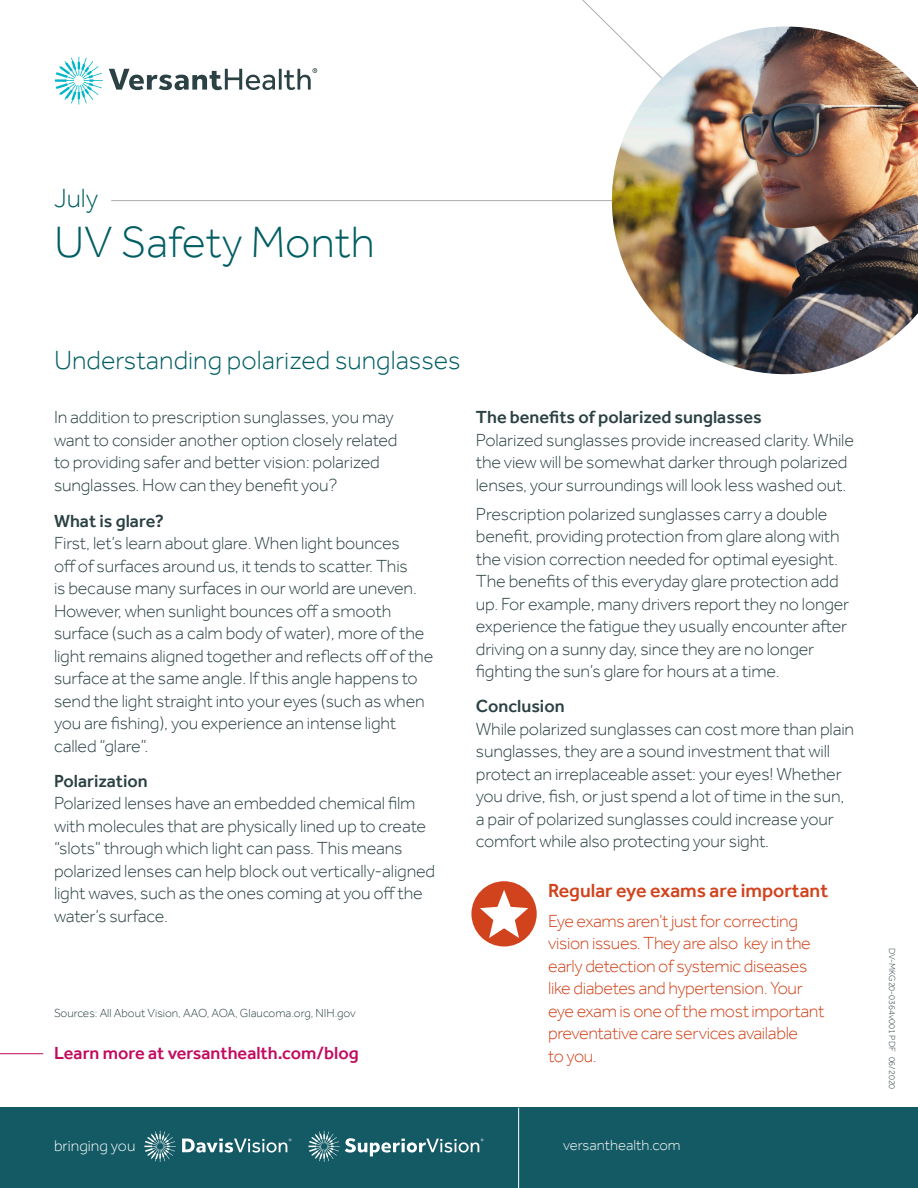
<style>
.page{position:relative;width:918px;height:1188px;background:#fff}
.page>*{position:absolute;margin:0;border:0;box-sizing:border-box;transform-origin:0 0}
.t1{font:300 45px "Effra";color:#005e63}
.t2{font:300 27px "Effra";color:#005e63}
.t3{font:500 19.5px "Effra";color:#d0431c}
.t4{font:300 18px/22.5px "Effra";letter-spacing:-.01em;color:#2b4144}
.t5{font:300 18px/22.5px "Effra";letter-spacing:-.02em;color:#d0431c}
.t6{font:500 18px "Effra";color:#2b4144}
.t7{font:500 18px "Effra";color:#c30a5e}
.t8{font:300 15.9px "Effra";color:#fff}
.t9{font:300 15px "Effra";color:#fbfbfb}
.t10{font:300 12px "Effra";color:#2b4144}
.t11{font:300 9px "Effra";color:#2b4144}
</style>
<div class="page">
<svg style="left:55px;top:57px;width:48px;height:48px"></svg>
<svg style="left:109px;top:68px;width:208px;height:22px"></svg>
<hr style="left:0;top:1053px;width:43px;height:1px;background:#c30a5e">
<div style="left:471px;top:881px;width:66px;height:65px;background:#d0431c;border-radius:50%"></div>
<svg style="left:480px;top:890px;width:48px;height:48px"></svg>
<hr style="left:111px;top:200px;width:748px;height:1px;background:#abafae">
<img style="left:612px;top:27px;width:306px;height:347px">
<div style="left:0;top:1108px;width:918px;height:80px;background:#145a65"></div>
<hr style="left:518px;top:1108px;width:1px;height:80px;background:#fff">
<svg style="left:144px;top:1131px;width:32px;height:31px"></svg>
<svg style="left:182px;top:1139px;width:109px;height:14px"></svg>
<svg style="left:309px;top:1131px;width:174px;height:31px"></svg>
<p class="t2" style="left:54px;top:182px;width:46px">July</p>
<p class="t1" style="left:54px;top:215px;width:322px">UV Safety Month</p>
<p class="t2" style="left:54px;top:344px;width:408px">Understanding polarized sunglasses</p>
<p class="t4" style="left:54px;top:406px;width:345px">In addition to prescription sunglasses, you may want to consider another option closely related to providing safer and better vision: polarized sunglasses. How can they benefit you?</p>
<p class="t6" style="left:54px;top:510px;width:111px">What is glare?</p>
<p class="t4" style="left:54px;top:532px;width:381px">First, let’s learn about glare. When light bounces<br>off of surfaces around us, it tends to scatter. This<br>is because many surfaces in our world are uneven.<br>However, when sunlight bounces off a smooth surface (such as a calm body of water), more of the light remains aligned together and reflects off of the surface at the same angle. If this angle happens to send the light straight into your eyes (such as when you are fishing), you experience an intense light called “glare”.</p>
<p class="t6" style="left:54px;top:770px;width:95px">Polarization</p>
<p class="t4" style="left:54px;top:792px;width:383px">Polarized lenses have an embedded chemical film with molecules that are physically lined up to create “slots” through which light can pass. This means polarized lenses can help block out vertically-aligned light waves, such as the ones coming at you off the water’s surface.</p>
<p class="t10" style="left:54px;top:1006px;width:303px">Sources: All About Vision, AAO, AOA, Glaucoma.org, NIH.gov</p>
<p class="t7" style="left:54px;top:1043px;width:306px">Learn more at versanthealth.com/blog</p>
<p class="t6" style="left:476px;top:406px;width:287px">The benefits of polarized sunglasses</p>
<p class="t4" style="left:476px;top:428px;width:380px">Polarized sunglasses provide increased clarity. While the view will be somewhat darker through polarized lenses, your surroundings will look less washed out.</p>
<p class="t4" style="left:476px;top:502px;width:375px">Prescription polarized sunglasses carry a double benefit, providing protection from glare along with the vision correction needed for optimal eyesight.<br>The benefits of this everyday glare protection add up. For example, many drivers report they no longer experience the fatigue they usually encounter after driving on a sunny day, since they are no longer fighting the sun’s glare for hours at a time.</p>
<p class="t6" style="left:476px;top:696px;width:90px">Conclusion</p>
<p class="t4" style="left:476px;top:718px;width:380px">While polarized sunglasses can cost more than plain sunglasses, they are a sound investment that will protect an irreplaceable asset: your eyes! Whether you drive, fish, or just spend a lot of time in the sun, a pair of polarized sunglasses could increase your comfort while also protecting your sight.</p>
<p class="t3" style="left:548px;top:879px;width:282px">Regular eye exams are important</p>
<p class="t5" style="left:548px;top:909px;width:278px">Eye exams aren’t just for correcting vision issues. They are also key in the early detection of systemic diseases like diabetes and hypertension. Your eye exam is one of the most important preventative care services available<br>to you.</p>
<p class="t8" style="left:54px;top:1136px;width:83px">bringing you</p>
<p class="t9" style="left:563px;top:1136px;width:119px">versanthealth.com</p>
<p class="t11" style="left:898px;top:948px;width:143px;rotate:90deg">DV-MKG20-0364v001 PDF 06/2020</p>
</div>
